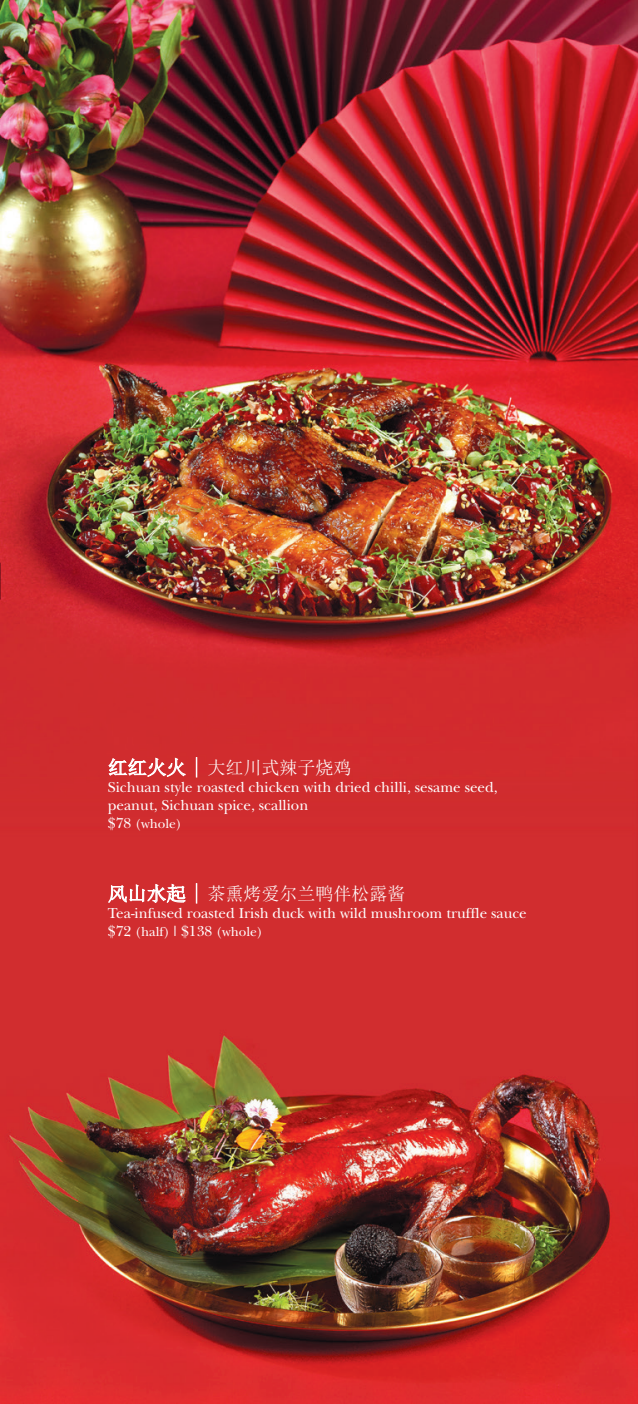
<style>
.page{position:relative;width:638px;height:1404px;background:#fff}
.page>*{position:absolute;margin:0;border:0;box-sizing:border-box;transform-origin:0 0}
.t1{font:18px "Sim Sun";color:#fff}
.t2{font:15px/18px "New Baskerville";color:#fff}
.t3{font:13.5px "New Baskerville";color:#fff}
.s1{font-size:19.5px}
.s2{font-size:15px}
</style>
<div class="page">
<img style="left:0;top:0;width:638px;height:1403px">
<svg style="left:109px;top:757px;width:76px;height:19px"></svg>
<svg style="left:196px;top:757px;width:1px;height:20px"></svg>
<svg style="left:108px;top:883px;width:77px;height:19px"></svg>
<svg style="left:196px;top:883px;width:1px;height:20px"></svg>
<p class="t1" style="left:108px;top:758px;width:245px"><span class="s1">红红火火 |</span> 大红川式辣子烧鸡</p>
<p class="t2" style="left:108px;top:778px;width:391px">Sichuan style roasted chicken with dried chilli, sesame seed, peanut, Sichuan spice, scallion</p>
<p class="t3" style="left:108px;top:816px;width:76px"><span class="s2">$78</span> (whole)</p>
<p class="t1" style="left:108px;top:884px;width:299px"><span class="s1">风山水起 |</span> 茶熏烤爱尔兰鸭伴松露酱</p>
<p class="t2" style="left:108px;top:904px;width:420px">Tea-infused roasted Irish duck with wild mushroom truffle sauce</p>
<p class="t3" style="left:108px;top:924px;width:156px"><span class="s2">$72</span> (half) <span class="s2">| $138</span> (whole)</p>
</div>
